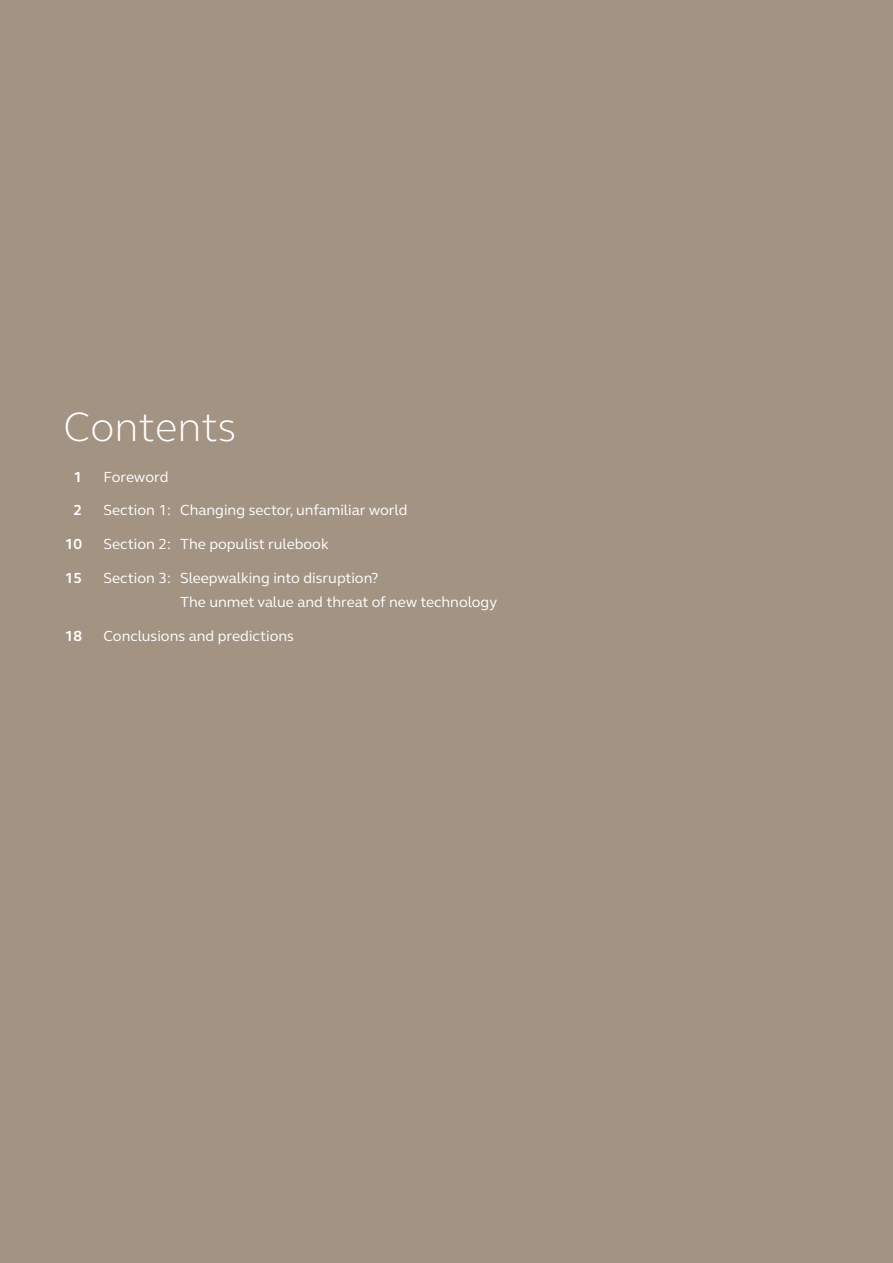
<style>
.page{position:relative;width:893px;height:1263px;background:#a39382}
.page>*{position:absolute;margin:0;border:0;box-sizing:border-box;transform-origin:0 0}
.t1{font:300 42px "FS Elliot Pro";color:#fff}
.t2{font:15px/24px "FS Elliot Pro";color:#fff}
.t3{font:700 15px "FS Elliot Pro";color:#fff}
</style>
<div class="page">
<h1 class="t1" style="left:64px;top:399px;width:174px">Contents</h1>
<p class="t3" style="left:74px;top:466px;width:10px">1</p>
<p class="t2" style="left:104px;top:464px;width:66px">Foreword</p>
<p class="t3" style="left:74px;top:500px;width:10px">2</p>
<p class="t2" style="left:104px;top:498px;width:305px">Section 1: Changing sector, unfamiliar world</p>
<p class="t3" style="left:65px;top:534px;width:19px">10</p>
<p class="t2" style="left:104px;top:532px;width:227px">Section 2: The populist rulebook</p>
<p class="t3" style="left:65px;top:568px;width:19px">15</p>
<p class="t2" style="left:180px;top:565px;width:319px;text-indent:-77px">Section 3: Sleepwalking into disruption?<br>The unmet value and threat of new technology</p>
<p class="t3" style="left:65px;top:626px;width:19px">18</p>
<p class="t2" style="left:103px;top:623px;width:192px">Conclusions and predictions</p>
</div>
